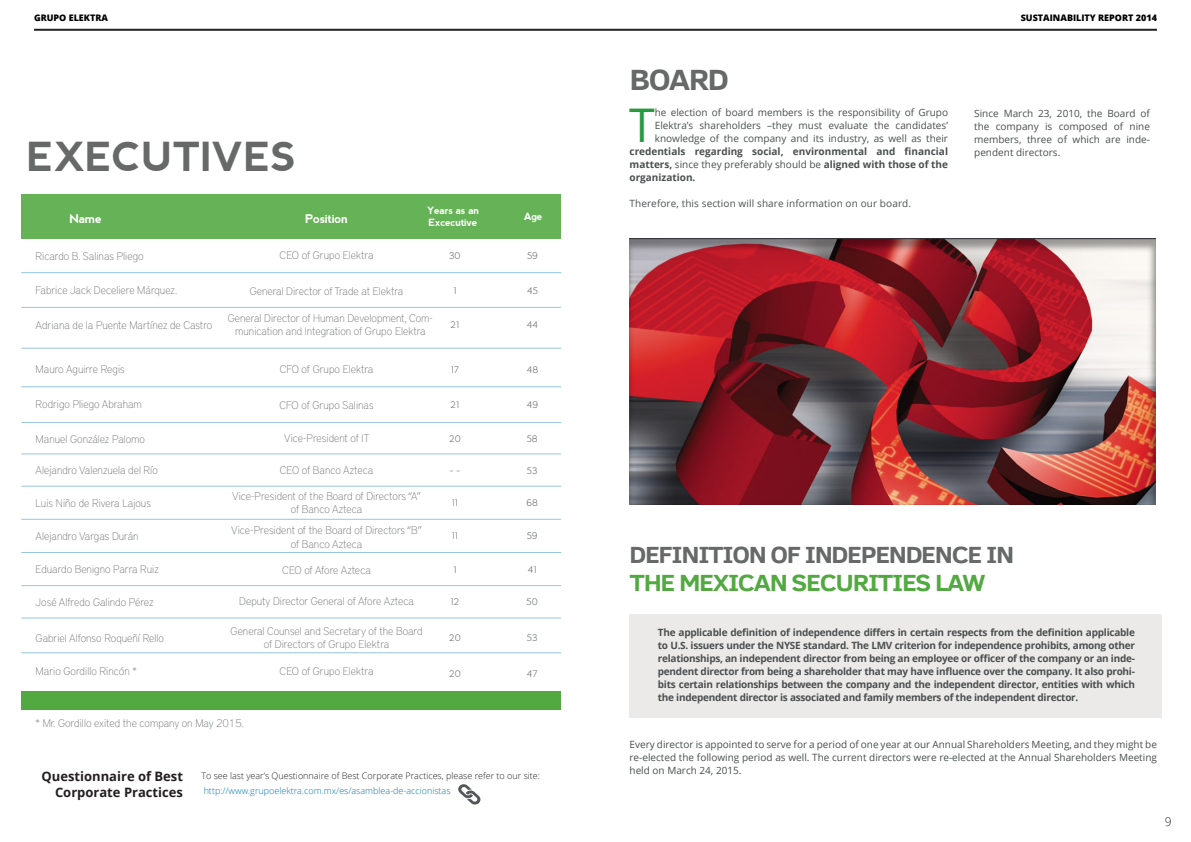
<style>
.page{position:relative;width:1191px;height:842px;background:#fff}
.page>*{position:absolute;margin:0;border:0;box-sizing:border-box;transform-origin:0 0}
.t1{font:46.4px "Open Sans";color:#279a41}
.t2{font:700 40px "nevis";letter-spacing:-.01em;color:#676968}
.t3{font:700 30px "Clear Sans";letter-spacing:-.05em;color:#676968;scale:1.1 1}
.t4{font:700 24px "Clear Sans";letter-spacing:-.05em;color:#676968;scale:1.1 1}
.t5{font:700 24px "Clear Sans";letter-spacing:-.05em;color:#53a941;scale:1.1 1}
.t6{font:700 13px/15.6px "Open Sans";color:#231f20;text-align:right}
.t7{font:700 12px "nevis";letter-spacing:-.025em;color:#fff}
.t8{font:300 12px "Open Sans";color:#231f20}
.t9{font:100 11px/13.2px "District Pro";color:#6f7073;text-align:center}
.t10{font:700 10px/13px "Open Sans";color:#4b4f4f;text-align:justify}
.t11{font:10px/13px "Open Sans";color:#4b4f4f;text-align:justify}
.Body_text{font:10px "Open Sans";letter-spacing:.01em;color:#4e5152}
.t12{font:10px "Merge";color:#6f7073}
.t13{font:700 10px/12px "nevis";letter-spacing:-.025em;color:#fff}
.t14{font:300 9px "Open Sans";color:#231f20}
.t15{font:300 9px "Open Sans";color:#0078b7}
.t16{font:800 9px "Open Sans";color:#000002}
.s1{font-weight:400}
</style>
<div class="page">
<hr style="left:34px;top:29px;width:1123px;height:2px;background:#231f20">
<svg style="left:458px;top:784px;width:22px;height:20px"></svg>
<div style="left:21px;top:194px;width:540px;height:45px;background:#66b256"></div>
<div style="left:21px;top:691px;width:540px;height:19px;background:#53a941"></div>
<hr style="left:21px;top:272px;width:540px;height:1px;background:#98c5e3">
<hr style="left:21px;top:307px;width:540px;height:1px;background:#98c5e3">
<hr style="left:21px;top:348px;width:540px;height:1px;background:#98c5e3">
<hr style="left:21px;top:386px;width:540px;height:1px;background:#98c5e3">
<hr style="left:21px;top:422px;width:540px;height:1px;background:#98c5e3">
<hr style="left:21px;top:454px;width:540px;height:1px;background:#98c5e3">
<hr style="left:21px;top:486px;width:540px;height:1px;background:#98c5e3">
<hr style="left:21px;top:519px;width:540px;height:1px;background:#98c5e3">
<hr style="left:21px;top:552px;width:540px;height:1px;background:#98c5e3">
<hr style="left:21px;top:585px;width:540px;height:1px;background:#98c5e3">
<hr style="left:21px;top:618px;width:540px;height:1px;background:#98c5e3">
<div style="left:629px;top:614px;width:533px;height:103px;background:#ebeae9"></div>
<hr style="left:21px;top:652px;width:540px;height:1px;background:#98c5e3">
<img style="left:630px;top:239px;width:525px;height:265px">
<p class="t16" style="left:34px;top:11px;width:76px">GRUPO ELEKTRA</p>
<p class="t16" style="left:1020px;top:11px;width:138px">SUSTAINABILITY REPORT 2014</p>
<p class="t2" style="left:27px;top:134px;width:271px">EXECUTIVES</p>
<p class="t13" style="left:427px;top:204px;width:54px">Years as an<br>Excecutive</p>
<p class="t7" style="left:69px;top:212px;width:34px">Name</p>
<p class="t7" style="left:305px;top:212px;width:44px">Position</p>
<p class="t13" style="left:524px;top:210px;width:20px">Age</p>
<p class="t9" style="left:36px;top:248px;width:110px">Ricardo B. Salinas Pliego</p>
<p class="t9" style="left:280px;top:248px;width:95px">CEO of Grupo Elektra</p>
<p class="t9" style="left:250px;top:284px;width:155px">General Director of Trade at Elektra</p>
<p class="t9" style="left:228px;top:311px;width:207px">General Director of Human Development, Com&shy;munication and Integration of Grupo Elektra</p>
<p class="t9" style="left:280px;top:362px;width:95px">CFO of Grupo Elektra</p>
<p class="t9" style="left:279px;top:397px;width:96px">CFO of Grupo Salinas</p>
<p class="t9" style="left:284px;top:431px;width:87px">Vice-President of IT</p>
<p class="t9" style="left:280px;top:463px;width:95px">CEO of Banco Azteca</p>
<p class="t9" style="left:232px;top:489px;width:190px">Vice-President of the Board of Directors “A” of Banco Azteca</p>
<p class="t9" style="left:231px;top:523px;width:192px">Vice-President of the Board of Directors “B” of Banco Azteca</p>
<p class="t9" style="left:282px;top:562px;width:90px">CEO of Afore Azteca</p>
<p class="t9" style="left:239px;top:594px;width:176px">Deputy Director General of Afore Azteca</p>
<p class="t9" style="left:231px;top:624px;width:193px">General Counsel and Secretary of the Board of Directors of Grupo Elektra</p>
<p class="t9" style="left:36px;top:283px;width:143px">Fabrice Jack Deceliere Márquez.</p>
<p class="t9" style="left:36px;top:318px;width:178px">Adriana de la Puente Martínez de Castro</p>
<p class="t9" style="left:36px;top:362px;width:91px">Mauro Aguirre Regis</p>
<p class="t9" style="left:36px;top:397px;width:108px">Rodrigo Pliego Abraham</p>
<p class="t9" style="left:36px;top:431px;width:111px">Manuel González Palomo</p>
<p class="t9" style="left:36px;top:463px;width:124px">Alejandro Valenzuela del Río</p>
<p class="t9" style="left:36px;top:495px;width:117px">Luis Niño de Rivera Lajous</p>
<p class="t9" style="left:36px;top:529px;width:104px">Alejandro Vargas Durán</p>
<p class="t9" style="left:36px;top:562px;width:125px">Eduardo Benigno Parra Ruiz</p>
<p class="t9" style="left:36px;top:595px;width:119px">José Alfredo Galindo Pérez</p>
<p class="t9" style="left:36px;top:631px;width:130px">Gabriel Alfonso Roqueñí Rello</p>
<p class="t9" style="left:36px;top:664px;width:103px">Mario Gordillo Rincón *</p>
<p class="t9" style="left:280px;top:664px;width:95px">CEO of Grupo Elektra</p>
<p class="t9" style="left:36px;top:716px;width:210px">* Mr. Gordillo exited the company on May 2015.</p>
<p class="t12" style="left:449px;top:250px;width:13px">30</p>
<p class="t12" style="left:453px;top:285px;width:5px">1</p>
<p class="t12" style="left:450px;top:319px;width:10px">21</p>
<p class="t12" style="left:451px;top:364px;width:10px">17</p>
<p class="t12" style="left:450px;top:399px;width:10px">21</p>
<p class="t12" style="left:449px;top:433px;width:13px">20</p>
<p class="t12" style="left:450px;top:465px;width:12px">- -</p>
<p class="t12" style="left:452px;top:497px;width:8px">11</p>
<p class="t12" style="left:452px;top:530px;width:8px">11</p>
<p class="t12" style="left:453px;top:564px;width:5px">1</p>
<p class="t12" style="left:450px;top:596px;width:10px">12</p>
<p class="t12" style="left:449px;top:632px;width:13px">20</p>
<p class="t12" style="left:527px;top:250px;width:12px">59</p>
<p class="t12" style="left:527px;top:285px;width:12px">45</p>
<p class="t12" style="left:527px;top:319px;width:13px">44</p>
<p class="t12" style="left:527px;top:364px;width:13px">48</p>
<p class="t12" style="left:527px;top:399px;width:13px">49</p>
<p class="t12" style="left:526px;top:433px;width:12px">58</p>
<p class="t12" style="left:527px;top:465px;width:12px">53</p>
<p class="t12" style="left:526px;top:497px;width:13px">68</p>
<p class="t12" style="left:527px;top:530px;width:12px">59</p>
<p class="t12" style="left:528px;top:564px;width:10px">41</p>
<p class="t12" style="left:526px;top:596px;width:13px">50</p>
<p class="t12" style="left:527px;top:632px;width:12px">53</p>
<p class="t12" style="left:449px;top:668px;width:13px">20</p>
<p class="t12" style="left:527px;top:668px;width:12px">47</p>
<p class="t6" style="left:41px;top:768px;width:143px">Questionnaire of Best<br>Corporate Practices</p>
<p class="t14" style="left:201px;top:770px;width:340px">To see last year’s Questionnaire of Best Corporate Practices, please refer to our site:</p>
<p class="t15" style="left:204px;top:785px;width:248px">http://www.grupoelektra.com.mx/es/asamblea-de-accionistas</p>
<p class="t3" style="left:629px;top:57px;width:92px">BOARD</p>
<p class="t1" style="left:629px;top:94px;width:27px">T</p>
<p class="t11" style="left:655px;top:106px;width:295px">he election of board members is the responsibility of Grupo</p>
<p class="t11" style="left:655px;top:119px;width:295px">Elektra’s shareholders –they must evaluate the candidates’</p>
<p class="t11" style="left:655px;top:132px;width:295px">knowledge of the company and its industry, as well as their</p>
<p class="t10" style="left:629px;top:145px;width:320px">credentials regarding social, environmental and financial</p>
<p class="t10" style="left:629px;top:158px;width:320px">matters, <span class="s1">since they preferably should be</span> aligned with those of the</p>
<p class="t10" style="left:629px;top:171px;width:67px">organization.</p>
<p class="Body_text" style="left:629px;top:197px;width:283px">Therefore, this section will share information on our board.</p>
<p class="t11" style="left:974px;top:107px;width:177px">Since March 23, 2010, the Board of the company is composed of nine members, three of which are inde&shy;pendent directors.</p>
<p class="t4" style="left:629px;top:537px;width:351px">DEFINITION OF INDEPENDENCE IN</p>
<p class="t5" style="left:629px;top:565px;width:325px">THE MEXICAN SECURITIES LAW</p>
<p class="t10" style="left:658px;top:625px;width:478px">The applicable definition of independence differs in certain respects from the definition applicable to U.S. issuers under the NYSE standard. The LMV criterion for independence prohibits, among other relationships, an independent director from being an employee or officer of the company or an inde&shy;pendent director from being a shareholder that may have influence over the company. It also prohi&shy;bits certain relationships between the company and the independent director, entities with which the independent director is associated and family members of the independent director.</p>
<p class="t11" style="left:629px;top:737px;width:529px">Every director is appointed to serve for a period of one year at our Annual Shareholders Meeting, and they might be re-elected the following period as well. The current directors were re-elected at the Annual Shareholders Meeting held on March 24, 2015.</p>
<p class="t8" style="left:1164px;top:814px;width:8px">9</p>
</div>
